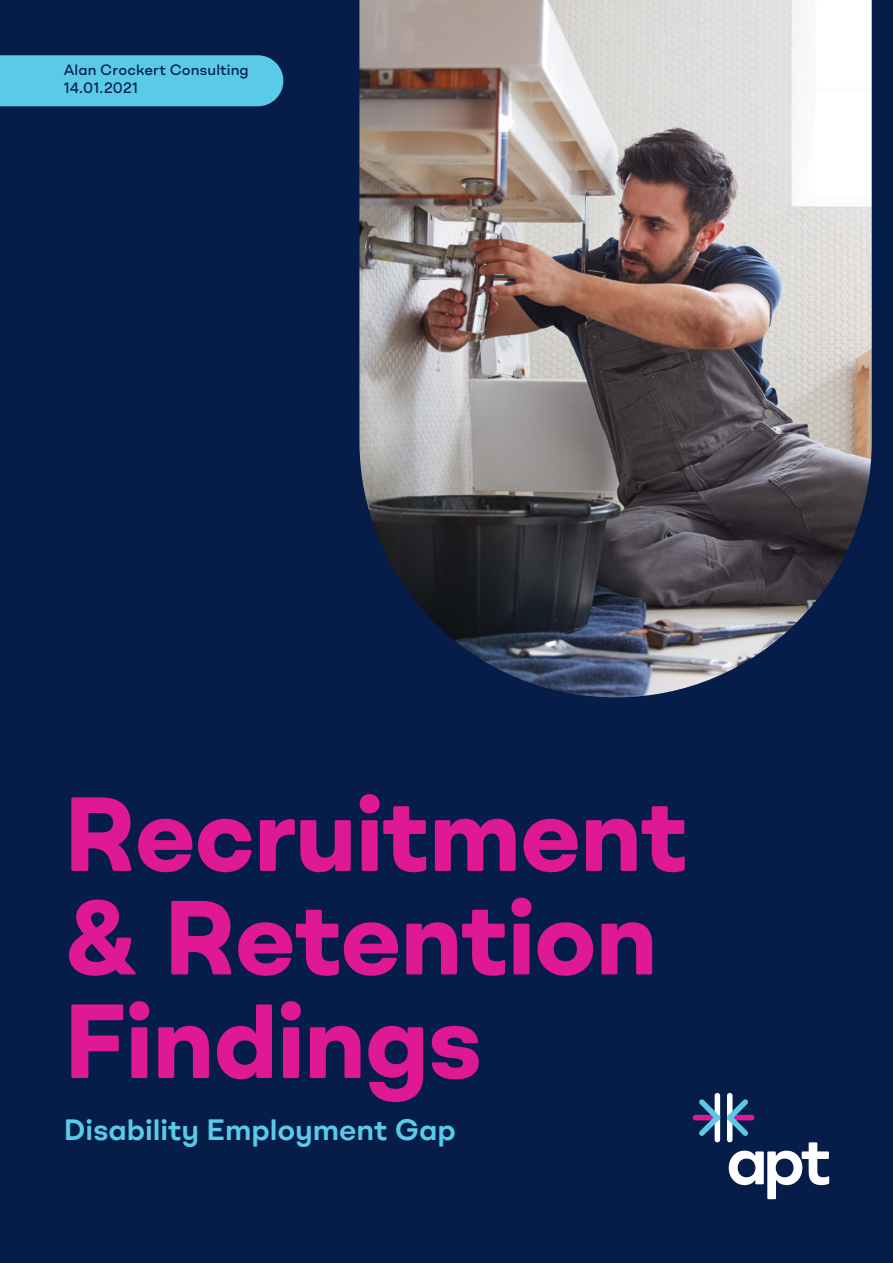
<style>
.page{position:relative;width:893px;height:1263px;background:#071d49}
.page>*{position:absolute;margin:0;border:0;box-sizing:border-box;transform-origin:0 0}
.t1{font:700 105px/103.5px "BR Omny";letter-spacing:-.015em;color:#df1995}
.t2{font:600 30px "BR Omny";color:#59cbe8}
.t3{font:500 15px/18px "BR Omny";letter-spacing:.01em;color:#071d49}
</style>
<div class="page">
<div style="left:0;top:55px;width:283px;height:51px;background:#59cbe8"></div>
<div style="left:727px;top:1093px;width:5px;height:27px;background:#fff;border-radius:3px"></div>
<div style="left:727px;top:1115px;width:5px;height:27px;background:#fff;border-radius:3px"></div>
<div style="left:727px;top:1115px;width:27px;height:5px;background:#df1995;border-radius:3px"></div>
<svg style="left:727px;top:1099px;width:21px;height:37px"></svg>
<div style="left:715px;top:1115px;width:5px;height:27px;background:#fff;border-radius:3px"></div>
<div style="left:715px;top:1093px;width:5px;height:27px;background:#fff;border-radius:3px"></div>
<div style="left:693px;top:1115px;width:27px;height:5px;background:#df1995;border-radius:3px"></div>
<svg style="left:699px;top:1099px;width:21px;height:37px"></svg>
<svg style="left:729px;top:1142px;width:100px;height:57px"></svg>
<img style="left:359px;top:0;width:513px;height:697px">
<p class="t3" style="left:64px;top:61px;width:186px">Alan Crockert Consulting<br>14.01.2021</p>
<h1 class="t1" style="left:64px;top:779px;width:625px">Recruitment &amp; Retention<br>Findings</h1>
<h2 class="t2" style="left:64px;top:1109px;width:394px">Disability Employment Gap</h2>
</div>
